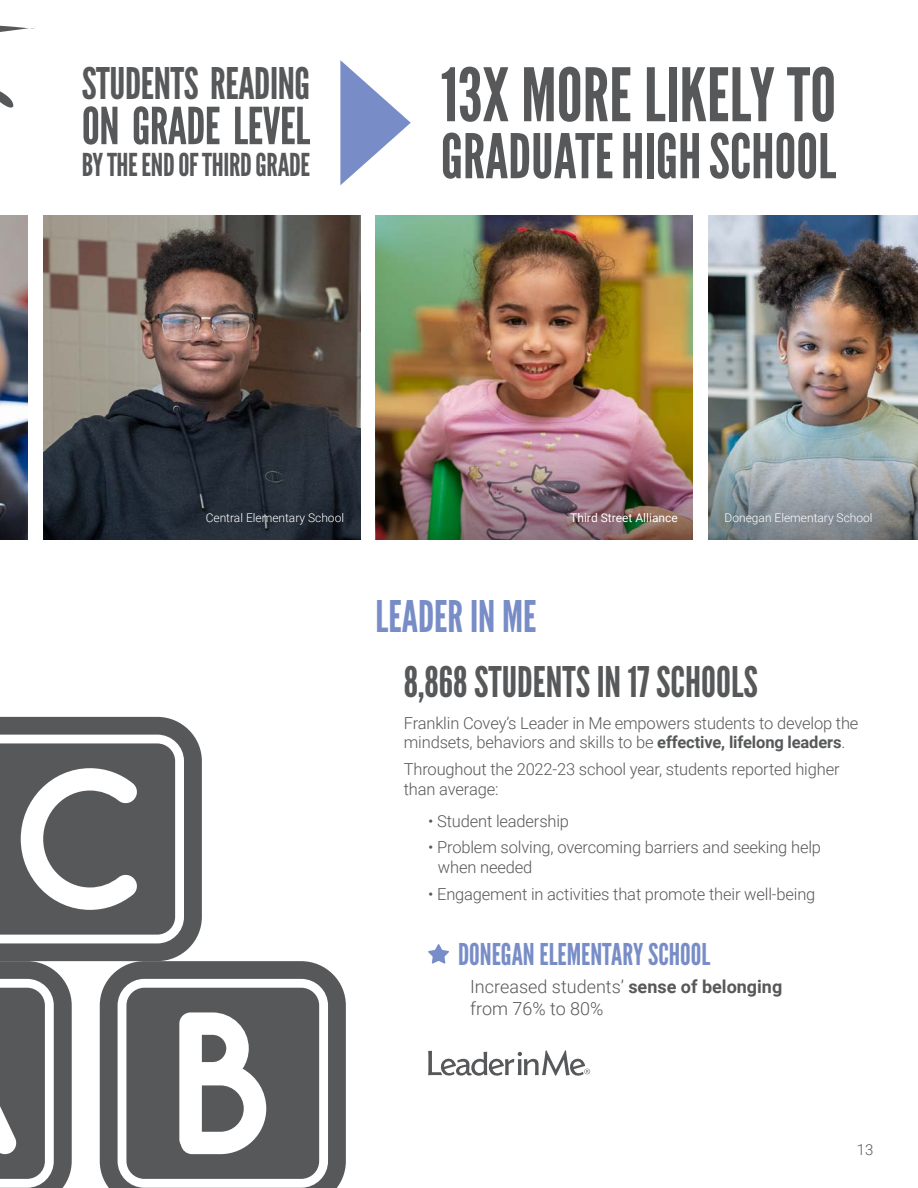
<style>
.page{position:relative;width:918px;height:1188px;background:#fff}
.page>*{position:absolute;margin:0;border:0;box-sizing:border-box;transform-origin:0 0}
.t1{font:73.5px "League Gothic";color:#57585a}
.t2{font:61.5px "League Gothic";color:#57585a}
.t3{font:51px "League Gothic";letter-spacing:-.01em;color:#57585a}
.t4{font:43.5px "League Gothic";letter-spacing:-.01em;color:#57585a}
.t5{font:43.5px "League Gothic";color:#788dc7}
.t6{font:42.15px "League Gothic";color:#57585a}
.t7{font:31.5px "League Gothic";letter-spacing:-.01em;color:#57585a}
.t8{font:30px "League Gothic";color:#788dc7}
.t9{font:300 18px/21.6px "Roboto";color:#57585a}
.t10{font:300 16.5px/19.8px "Roboto";letter-spacing:-.01em;color:#57585a}
.t11{font:300 15px "Roboto";color:#57585a}
.t12{font:300 12px "Roboto";color:#fff}
.t13{font:12px "Roboto";color:#fff}
.s1{font-weight:700}
</style>
<div class="page">
<img style="left:376px;top:215px;width:317px;height:325px">
<svg style="left:0;top:25px;width:35px;height:7px"></svg>
<svg style="left:0;top:91px;width:14px;height:17px"></svg>
<img style="left:43px;top:215px;width:317px;height:325px">
<img style="left:0;top:215px;width:28px;height:325px">
<svg style="left:428px;top:1050px;width:162px;height:26px"></svg>
<svg style="left:0;top:961px;width:72px;height:227px"></svg>
<svg style="left:100px;top:961px;width:246px;height:227px;fill:#57585a"></svg>
<svg style="left:126px;top:988px;width:193px;height:191px"></svg>
<svg style="left:0;top:717px;width:202px;height:244px;fill:#57585a"></svg>
<svg style="left:0;top:743px;width:175px;height:192px"></svg>
<svg style="left:340px;top:60px;width:71px;height:125px"></svg>
<img style="left:708px;top:215px;width:210px;height:325px">
<svg style="left:428px;top:944px;width:21px;height:20px"></svg>
<p class="t4" style="left:82px;top:58px;width:230px">STUDENTS READING</p>
<p class="t3" style="left:82px;top:96px;width:230px">ON GRADE LEVEL</p>
<p class="t7" style="left:82px;top:146px;width:230px">BY THE END OF THIRD GRADE</p>
<p class="t1" style="left:441px;top:51px;width:397px">13X MORE LIKELY TO</p>
<p class="t2" style="left:441px;top:120px;width:397px">GRADUATE HIGH SCHOOL</p>
<p class="t12" style="left:206px;top:510px;width:140px">Central Elementary School</p>
<p class="t13" style="left:570px;top:510px;width:109px">Third Street Alliance</p>
<p class="t12" style="left:725px;top:510px;width:150px">Donegan Elementary School</p>
<p class="t5" style="left:376px;top:590px;width:162px">LEADER IN ME</p>
<p class="t6" style="left:404px;top:657px;width:356px">8,868 STUDENTS IN 17 SCHOOLS</p>
<p class="t10" style="left:404px;top:712px;width:456px">Franklin Covey’s Leader in Me empowers students to develop the mindsets, behaviors and skills to be <span class="s1">effective, lifelong leaders</span>.</p>
<p class="t10" style="left:404px;top:759px;width:437px">Throughout the 2022-23 school year, students reported higher than average:</p>
<p class="t10" style="left:428px;top:810px;width:142px">• Student leadership</p>
<p class="t10" style="left:428px;top:837px;width:394px">• Problem solving, overcoming barriers and seeking help</p>
<p class="t10" style="left:438px;top:857px;width:96px">when needed</p>
<p class="t10" style="left:428px;top:883px;width:389px">• Engagement in activities that promote their well-being</p>
<p class="t8" style="left:458px;top:936px;width:254px">DONEGAN ELEMENTARY SCHOOL</p>
<p class="t9" style="left:470px;top:975px;width:314px">Increased students’ <span class="s1">sense of belonging </span>from 76% to 80%</p>
<p class="t11" style="left:857px;top:1139px;width:18px">13</p>
</div>
